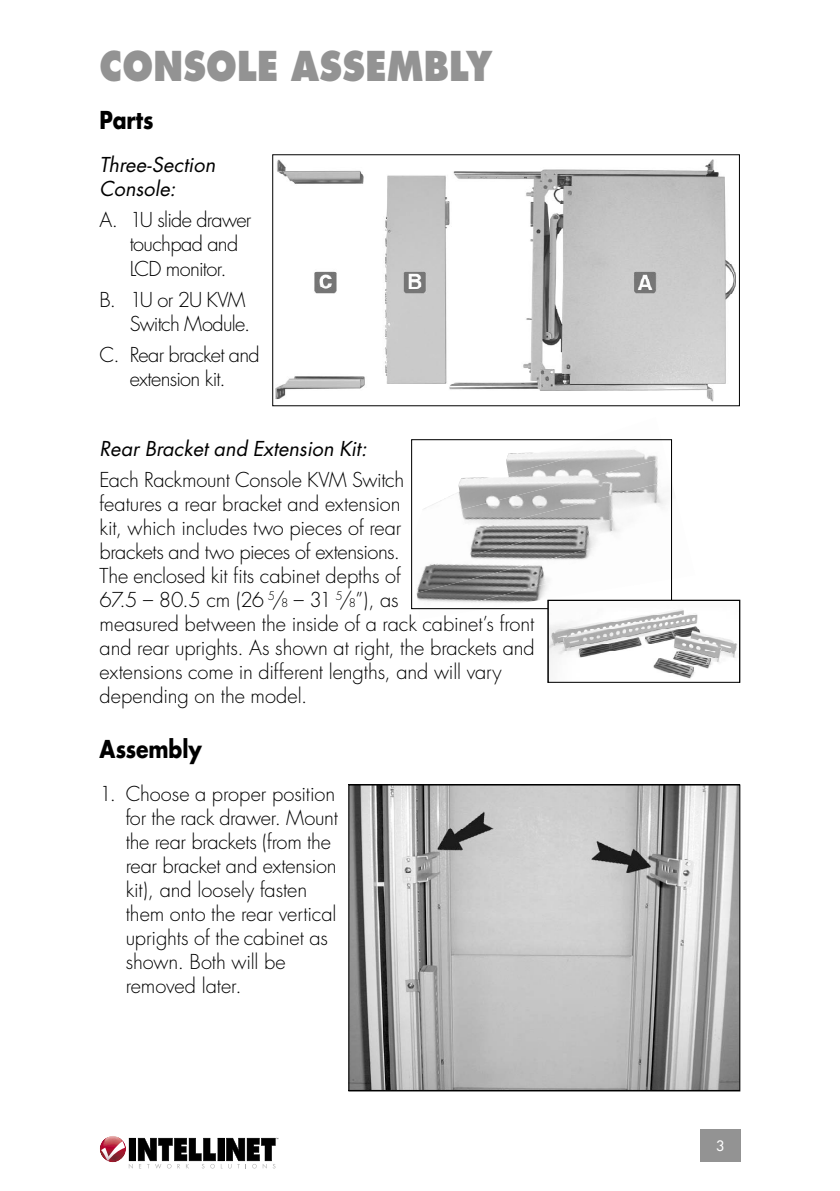
<style>
.page{position:relative;width:840px;height:1191px;background:#fff}
.page>*{position:absolute;margin:0;border:0;box-sizing:border-box;transform-origin:0 0}
.t1{font:800 40px "Futura Std";letter-spacing:.01em;color:#939393;scale:.85 1}
.t2{font:700 24px "Futura Std";letter-spacing:-.005em;color:#000;scale:.85 1}
.t3{font:300 20px/24px "Futura Std";letter-spacing:-.01em;color:#000}
.t4{font:300 20px/24px "Futura Std";letter-spacing:-.035em;color:#000}
.t5{font:italic 20px/24px "Futura Std";color:#000}
.t6{font:500 14px "Futura Std";color:#fff}
.s1{font-size:11.6px}
</style>
<div class="page">
<img style="left:100px;top:1136px;width:17px;height:18px">
<svg style="left:101px;top:1137px;width:177px;height:31px"></svg>
<div style="left:700px;top:1129px;width:40px;height:32px;background:#939393"></div>
<img style="left:275px;top:160px;width:460px;height:241px">
<img style="left:350px;top:786px;width:388px;height:303px">
<div style="left:348px;top:784px;width:392px;height:307px;border:1px solid #000"></div>
<svg style="left:412px;top:439px;width:261px;height:171px"></svg>
<div style="left:411px;top:439px;width:260px;height:170px;border:1px solid #000"></div>
<svg style="left:549px;top:601px;width:188px;height:78px"></svg>
<div style="left:547px;top:599px;width:193px;height:84px;border:1px solid #000"></div>
<h1 class="t1" style="left:100px;top:41px;width:463px">CONSOLE ASSEMBLY</h1>
<p class="t2" style="left:100px;top:104px;width:65px">Parts</p>
<p class="t5" style="left:100px;top:153px;width:117px">Three-Section<br>Console:</p>
<p class="t4" style="left:130px;top:209px;width:123px;text-indent:-30px">A. 1U slide drawer touchpad and<br>LCD monitor.</p>
<p class="t4" style="left:100px;top:288px;width:152px;text-align:right">B. 1U or 2U KVM<br>Switch Module.</p>
<p class="t4" style="left:100px;top:343px;width:161px;text-align:center">C. Rear bracket and extension kit.</p>
<p class="t5" style="left:100px;top:436px;width:268px">Rear Bracket and Extension Kit:</p>
<p class="t3" style="left:100px;top:468px;width:436px">Each Rackmount Console KVM Switch<br>features a rear bracket and extension<br>kit, which includes two pieces of rear<br>brackets and two pieces of extensions.<br>The enclosed kit fits cabinet depths of<br>67.5 – 80.5 cm (26 <sup>5</sup>/<span class="s1">8</span> – 31 <sup>5</sup>/<span class="s1">8</span>”), as<br>measured between the inside of a rack cabinet’s front and rear uprights. As shown at right, the brackets and extensions come in different lengths, and will vary depending on the model.</p>
<p class="t2" style="left:100px;top:733px;width:122px">Assembly</p>
<p class="t3" style="left:126px;top:782px;width:214px;text-indent:-26px">1. Choose a proper position for the rack drawer. Mount the rear brackets (from the rear bracket and extension kit), and loosely fasten them onto the rear vertical uprights of the cabinet as shown. Both will be removed later.</p>
<p class="t6" style="left:715px;top:1136px;width:10px">3</p>
</div>
